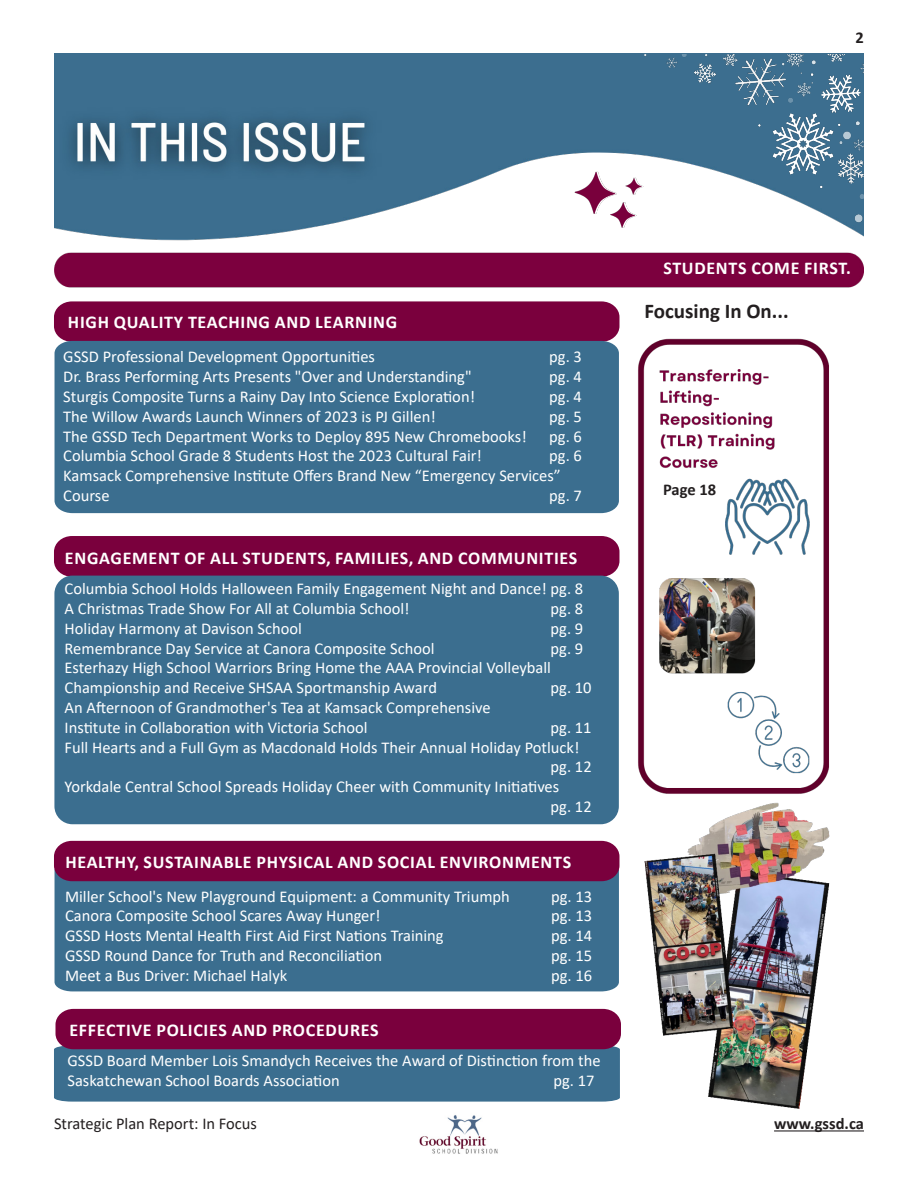
<style>
.page{position:relative;width:918px;height:1188px;background:#fff}
.page>*{position:absolute;margin:0;border:0;box-sizing:border-box;transform-origin:0 0}
.Body_Copy{font:700 21px "Calibri";color:#231f20}
.Body_Copy-2{font:700 18px "Calibri";letter-spacing:.04em;color:#fff}
.Body_Copy-3{font:16.5px/19.8px "Calibri";color:#fff}
.Article_Headers{font:16.5px/19.8px "Calibri";color:#fff}
.Paragraph_Style_1{font:16.5px "Calibri";color:#fff}
.t1{font:16.5px "Calibri";color:#231f20}
.Body_Copy-4{font:700 16.5px "Calibri";color:#231f20}
</style>
<div class="page">
<hr style="left:774px;top:1130px;width:90px;height:2px;background:#231f20">
<img style="left:419px;top:1115px;width:79px;height:39px">
<img style="left:638px;top:338px;width:203px;height:794px">
<img style="left:54px;top:53px;width:810px;height:235px">
<div style="left:54px;top:301px;width:565px;height:40px;background:#7a003d"></div>
<div style="left:55px;top:341px;width:564px;height:172px;background:#3b6e8f"></div>
<div style="left:54px;top:536px;width:565px;height:41px;background:#7a003d"></div>
<div style="left:54px;top:576px;width:565px;height:248px;background:#3b6e8f;border-radius:18px"></div>
<svg style="left:54px;top:1009px;width:567px;height:93px;background:#58406d"></svg>
<img style="left:571px;top:162px;width:16px;height:71px">
<img style="left:587px;top:54px;width:277px;height:184px">
<div style="left:55px;top:881px;width:564px;height:110px;background:#3b6e8f"></div>
<div style="left:54px;top:841px;width:565px;height:40px;background:#7a003d"></div>
<p class="Body_Copy-4" style="left:856px;top:25px;width:10px">2</p>
<p class="Body_Copy-2" style="left:68px;top:310px;width:331px">HIGH QUALITY TEACHING AND LEARNING</p>
<p class="Paragraph_Style_1" style="left:63px;top:346px;width:313px">GSSD Professional Development Opportunities</p>
<p class="Paragraph_Style_1" style="left:549px;top:346px;width:34px">pg. 3</p>
<p class="Body_Copy-3" style="left:63px;top:366px;width:410px">Dr. Brass Performing Arts Presents "Over and Understanding"</p>
<p class="Body_Copy-3" style="left:549px;top:366px;width:34px">pg. 4</p>
<p class="Body_Copy-3" style="left:63px;top:386px;width:413px">Sturgis Composite Turns a Rainy Day Into Science Exploration!</p>
<p class="Body_Copy-3" style="left:549px;top:386px;width:34px">pg. 4</p>
<p class="Body_Copy-3" style="left:63px;top:406px;width:374px">The Willow Awards Launch Winners of 2023 is PJ Gillen!</p>
<p class="Body_Copy-3" style="left:549px;top:406px;width:34px">pg. 5</p>
<p class="Body_Copy-3" style="left:63px;top:426px;width:465px">The GSSD Tech Department Works to Deploy 895 New Chromebooks!</p>
<p class="Body_Copy-3" style="left:549px;top:426px;width:34px">pg. 6</p>
<p class="Body_Copy-3" style="left:63px;top:446px;width:420px">Columbia School Grade 8 Students Host the 2023 Cultural Fair!</p>
<p class="Body_Copy-3" style="left:549px;top:446px;width:34px">pg. 6</p>
<p class="Body_Copy-3" style="left:63px;top:465px;width:499px">Kamsack Comprehensive Institute Offers Brand New “Emergency Services”<br>Course</p>
<p class="Body_Copy-3" style="left:549px;top:485px;width:34px">pg. 7</p>
<p class="Body_Copy-2" style="left:65px;top:545px;width:514px">ENGAGEMENT OF ALL STUDENTS, FAMILIES, AND COMMUNITIES</p>
<p class="Body_Copy-3" style="left:65px;top:578px;width:520px">Columbia School Holds Halloween Family Engagement Night and Dance! pg. 8</p>
<p class="Body_Copy-3" style="left:65px;top:598px;width:347px">A Christmas Trade Show For All at Columbia School!</p>
<p class="Body_Copy-3" style="left:551px;top:598px;width:34px">pg. 8</p>
<p class="Body_Copy-3" style="left:65px;top:618px;width:239px">Holiday Harmony at Davison School</p>
<p class="Body_Copy-3" style="left:551px;top:618px;width:34px">pg. 9</p>
<p class="Body_Copy-3" style="left:65px;top:638px;width:371px">Remembrance Day Service at Canora Composite School</p>
<p class="Body_Copy-3" style="left:551px;top:638px;width:34px">pg. 9</p>
<p class="Body_Copy-3" style="left:65px;top:658px;width:488px">Esterhazy High School Warriors Bring Home the AAA Provincial Volleyball<br>Championship and Receive SHSAA Sportmanship Award</p>
<p class="Body_Copy-3" style="left:551px;top:677px;width:43px">pg. 10</p>
<p class="Body_Copy-3" style="left:65px;top:697px;width:428px">An Afternoon of Grandmother's Tea at Kamsack Comprehensive</p>
<p class="Body_Copy-3" style="left:65px;top:717px;width:305px">Institute in Collaboration with Victoria School</p>
<p class="Body_Copy-3" style="left:551px;top:717px;width:43px">pg. 11</p>
<p class="Body_Copy-3" style="left:65px;top:737px;width:516px">Full Hearts and a Full Gym as Macdonald Holds Their Annual Holiday Potluck!</p>
<p class="Body_Copy-3" style="left:551px;top:757px;width:43px">pg. 12</p>
<p class="Body_Copy-3" style="left:65px;top:776px;width:496px">Yorkdale Central School Spreads Holiday Cheer with Community Initiatives</p>
<p class="Body_Copy-3" style="left:551px;top:796px;width:43px">pg. 12</p>
<p class="Body_Copy-2" style="left:65px;top:849px;width:507px">HEALTHY, SUSTAINABLE PHYSICAL AND SOCIAL ENVIRONMENTS</p>
<p class="Body_Copy-3" style="left:65px;top:886px;width:446px">Miller School's New Playground Equipment: a Community Triumph</p>
<p class="Body_Copy-3" style="left:551px;top:886px;width:43px">pg. 13</p>
<p class="Body_Copy-3" style="left:65px;top:906px;width:317px">Canora Composite School Scares Away Hunger!</p>
<p class="Body_Copy-3" style="left:551px;top:906px;width:43px">pg. 13</p>
<p class="Body_Copy-3" style="left:65px;top:925px;width:380px">GSSD Hosts Mental Health First Aid First Nations Training</p>
<p class="Body_Copy-3" style="left:551px;top:925px;width:43px">pg. 14</p>
<p class="Body_Copy-3" style="left:65px;top:945px;width:319px">GSSD Round Dance for Truth and Reconciliation</p>
<p class="Body_Copy-3" style="left:551px;top:945px;width:43px">pg. 15</p>
<p class="Body_Copy-3" style="left:65px;top:965px;width:224px">Meet a Bus Driver: Michael Halyk</p>
<p class="Body_Copy-3" style="left:551px;top:965px;width:43px">pg. 16</p>
<p class="Body_Copy-2" style="left:69px;top:1017px;width:311px">EFFECTIVE POLICIES AND PROCEDURES</p>
<p class="Article_Headers" style="left:67px;top:1050px;width:535px">GSSD Board Member Lois Smandych Receives the Award of Distinction from the<br>Saskatchewan School Boards Association</p>
<p class="Article_Headers" style="left:554px;top:1070px;width:43px">pg. 17</p>
<p class="Body_Copy-2" style="left:663px;top:256px;width:189px">STUDENTS COME FIRST.</p>
<p class="Body_Copy" style="left:645px;top:296px;width:146px">Focusing In On...</p>
<p class="Body_Copy-4" style="left:663px;top:478px;width:55px">Page 18</p>
<p class="t1" style="left:54px;top:1112px;width:205px">Strategic Plan Report: In Focus</p>
<p class="Body_Copy-4" style="left:774px;top:1112px;width:91px">www.gssd.ca</p>
</div>
